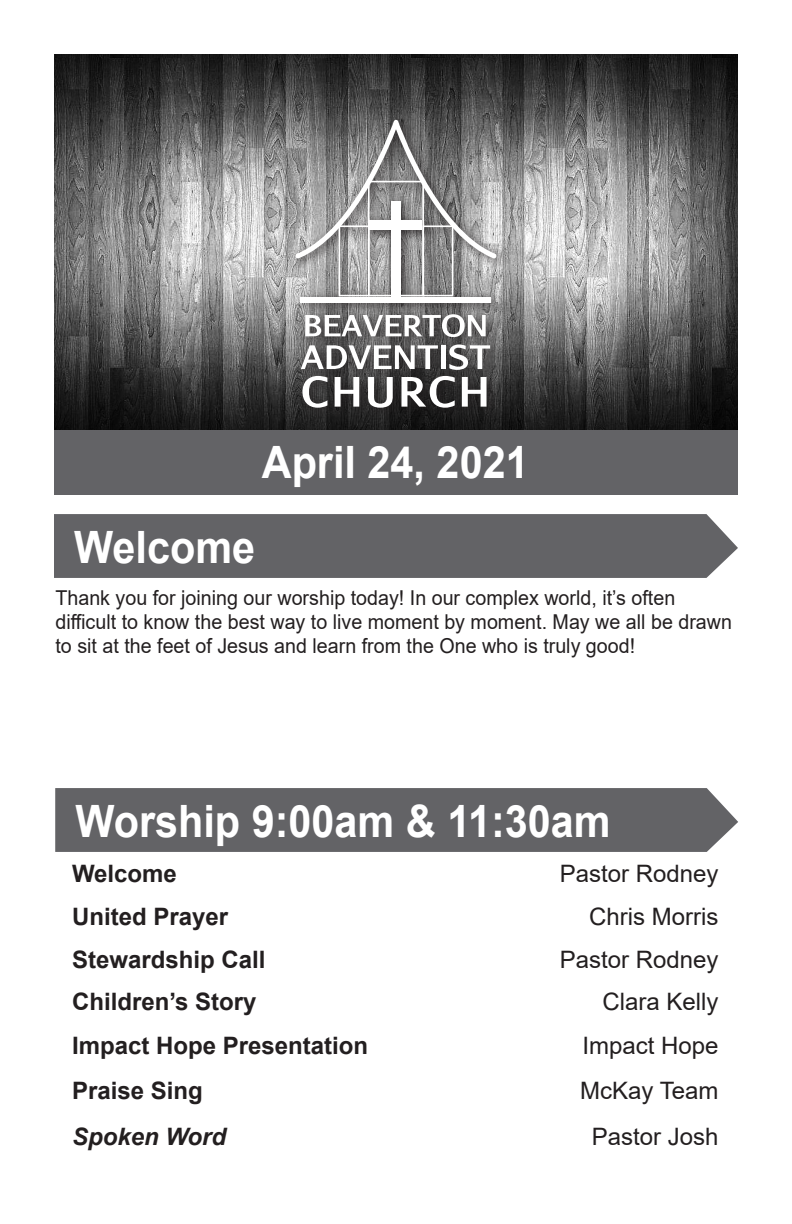
<style>
.page{position:relative;width:792px;height:1224px;background:#fff}
.page>*{position:absolute;margin:0;border:0;box-sizing:border-box;transform-origin:0 0}
.Paragraph_Style_5{font:700 44.6px "Arial";color:#fff;scale:.93 1}
.Paragraph_Style_4{font:700 24px "Arial";color:#231f20}
.Paragraph_Style_4-2{font:24px "Arial";color:#231f20}
.Paragraph_Style_4-3{font:italic 700 24px "Arial";color:#231f20}
.Announcements{font:20.4px/24px "Arial";color:#231f20;scale:.96 1}
</style>
<div class="page">
<img style="left:54px;top:54px;width:684px;height:376px">
<div style="left:289px;top:113px;width:220px;height:308px;background:#231f20;opacity:.9"></div>
<div style="left:301px;top:297px;width:190px;height:5px;background:#fff"></div>
<svg style="left:295px;top:120px;width:202px;height:176px;background:#989898"></svg>
<svg style="left:305px;top:314px;width:181px;height:23px"></svg>
<svg style="left:301px;top:345px;width:137px;height:24px"></svg>
<div style="left:441px;top:345px;width:5px;height:24px;background:#fff"></div>
<svg style="left:449px;top:345px;width:41px;height:25px"></svg>
<svg style="left:302px;top:376px;width:25px;height:32px"></svg>
<svg style="left:335px;top:377px;width:24px;height:30px"></svg>
<svg style="left:368px;top:377px;width:25px;height:31px"></svg>
<svg style="left:401px;top:376px;width:54px;height:32px"></svg>
<svg style="left:462px;top:377px;width:25px;height:30px"></svg>
<div style="left:54px;top:430px;width:684px;height:64px;background:#636366"></div>
<div style="left:54px;top:514px;width:684px;height:64px;background:#636366"></div>
<div style="left:55px;top:788px;width:683px;height:64px;background:#636366"></div>
<p class="Paragraph_Style_5" style="left:262px;top:431px;width:289px">April 24, 2021</p>
<p class="Paragraph_Style_5" style="left:74px;top:516px;width:196px">Welcome</p>
<p class="Announcements" style="left:55px;top:585px;width:706px">Thank you for joining our worship today! In our complex world, it’s often difficult to know the best way to live moment by moment. May we all be drawn to sit at the feet of Jesus and learn from the One who is truly good!</p>
<p class="Paragraph_Style_5" style="left:75px;top:790px;width:577px">Worship 9:00am &amp; 11:30am</p>
<p class="Paragraph_Style_4" style="left:72px;top:856px;width:106px">Welcome</p>
<p class="Paragraph_Style_4-2" style="left:560px;top:857px;width:160px">Pastor Rodney</p>
<p class="Paragraph_Style_4" style="left:72px;top:899px;width:158px">United Prayer</p>
<p class="Paragraph_Style_4-2" style="left:589px;top:900px;width:131px">Chris Morris</p>
<p class="Paragraph_Style_4" style="left:72px;top:942px;width:195px">Stewardship Call</p>
<p class="Paragraph_Style_4-2" style="left:560px;top:943px;width:160px">Pastor Rodney</p>
<p class="Paragraph_Style_4" style="left:72px;top:985px;width:186px">Children’s Story</p>
<p class="Paragraph_Style_4-2" style="left:602px;top:985px;width:118px">Clara Kelly</p>
<p class="Paragraph_Style_4" style="left:72px;top:1028px;width:298px">Impact Hope Presentation</p>
<p class="Paragraph_Style_4-2" style="left:582px;top:1029px;width:138px">Impact Hope</p>
<p class="Paragraph_Style_4" style="left:72px;top:1073px;width:132px">Praise Sing</p>
<p class="Paragraph_Style_4-2" style="left:580px;top:1074px;width:140px">McKay Team</p>
<p class="Paragraph_Style_4-3" style="left:72px;top:1120px;width:156px">Spoken Word</p>
<p class="Paragraph_Style_4-2" style="left:592px;top:1120px;width:128px">Pastor Josh</p>
</div>
